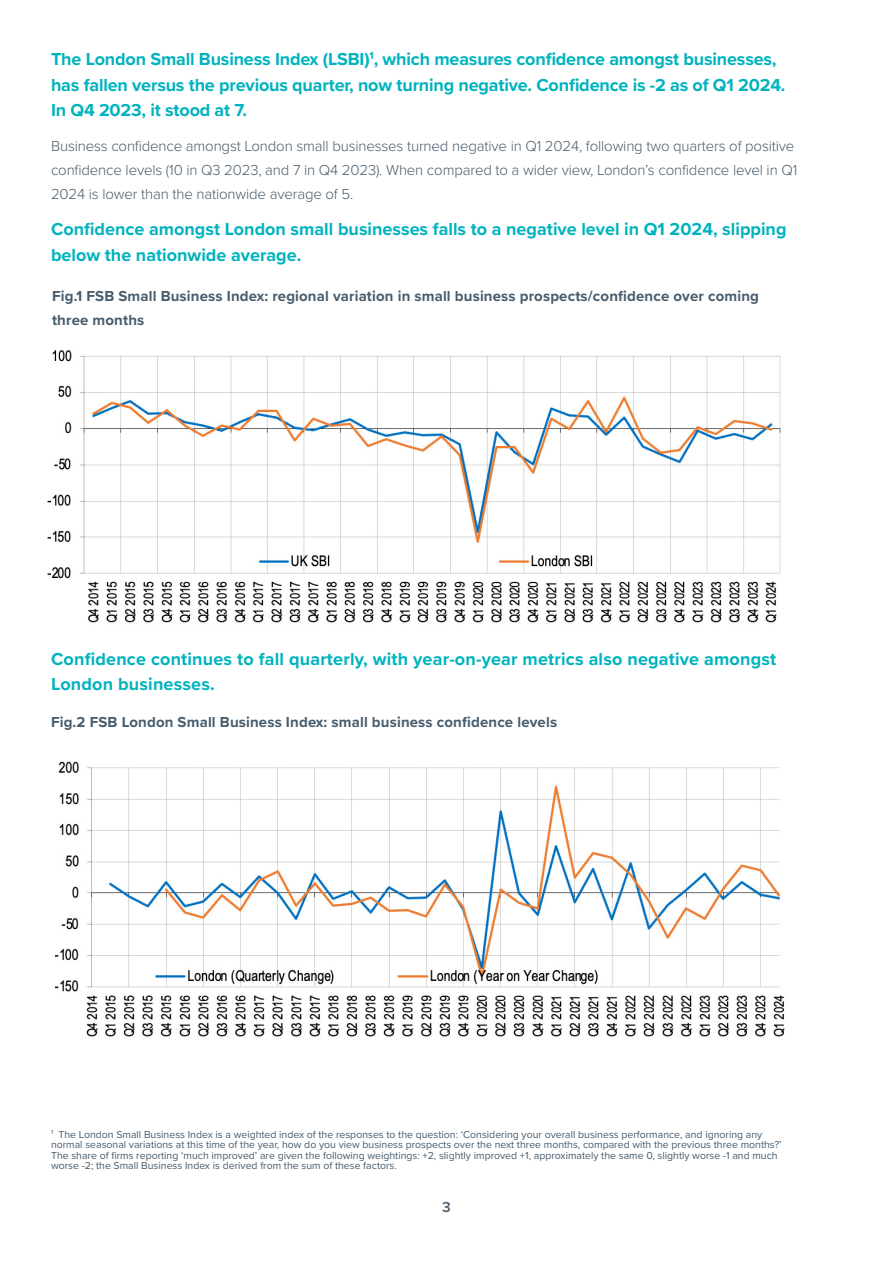
<style>
.page{position:relative;width:893px;height:1263px;background:#fff}
.page>*{position:absolute;margin:0;border:0;box-sizing:border-box;transform-origin:0 0}
.t1{font:700 18px/25.5px "Proxima Nova";color:#00b3bd}
.t2{font:300 15px/24px "Proxima Nova";letter-spacing:-.01em;color:#475c6d}
.t3{font:700 15px/24px "Proxima Nova";letter-spacing:.01em;color:#475c6d}
.t4{font:600 15px "Proxima Nova";color:#475c6d}
.t5{font:10.5px/10.5px "Proxima Nova";color:#475c6d}
</style>
<div class="page">
<img style="left:47px;top:350px;width:734px;height:273px">
<img style="left:54px;top:761px;width:731px;height:276px">
<h1 class="t1" style="left:51px;top:46px;width:736px">The London Small Business Index (LSBI)<sup>1</sup>, which measures confidence amongst businesses, has fallen versus the previous quarter, now turning negative. Confidence is -2 as of Q1 2024.<br>In Q4 2023, it stood at 7.</h1>
<p class="t2" style="left:51px;top:133px;width:748px">Business confidence amongst London small businesses turned negative in Q1 2024, following two quarters of positive confidence levels (10 in Q3 2023, and 7 in Q4 2023). When compared to a wider view, London’s confidence level in Q1<br>2024 is lower than the nationwide average of 5.</p>
<h1 class="t1" style="left:51px;top:216px;width:737px">Confidence amongst London small businesses falls to a negative level in Q1 2024, slipping below the nationwide average.</h1>
<h2 class="t3" style="left:52px;top:284px;width:708px">Fig.1 FSB Small Business Index: regional variation in small business prospects/confidence over coming three months</h2>
<h1 class="t1" style="left:51px;top:646px;width:727px">Confidence continues to fall quarterly, with year-on-year metrics also negative amongst<br>London businesses.</h1>
<h2 class="t3" style="left:51px;top:710px;width:508px">Fig.2 FSB London Small Business Index: small business confidence levels</h2>
<p class="t5" style="left:51px;top:1128px;width:732px"><sup>1</sup> The London Small Business Index is a weighted index of the responses to the question: ‘Considering your overall business performance, and ignoring any normal seasonal variations at this time of the year, how do you view business prospects over the next three months, compared with the previous three months?’ The share of firms reporting ‘much improved’ are given the following weightings: +2, slightly improved +1, approximately the same 0, slightly worse -1 and much worse -2; the Small Business Index is derived from the sum of these factors.</p>
<h2 class="t4" style="left:442px;top:1196px;width:10px">3</h2>
</div>
